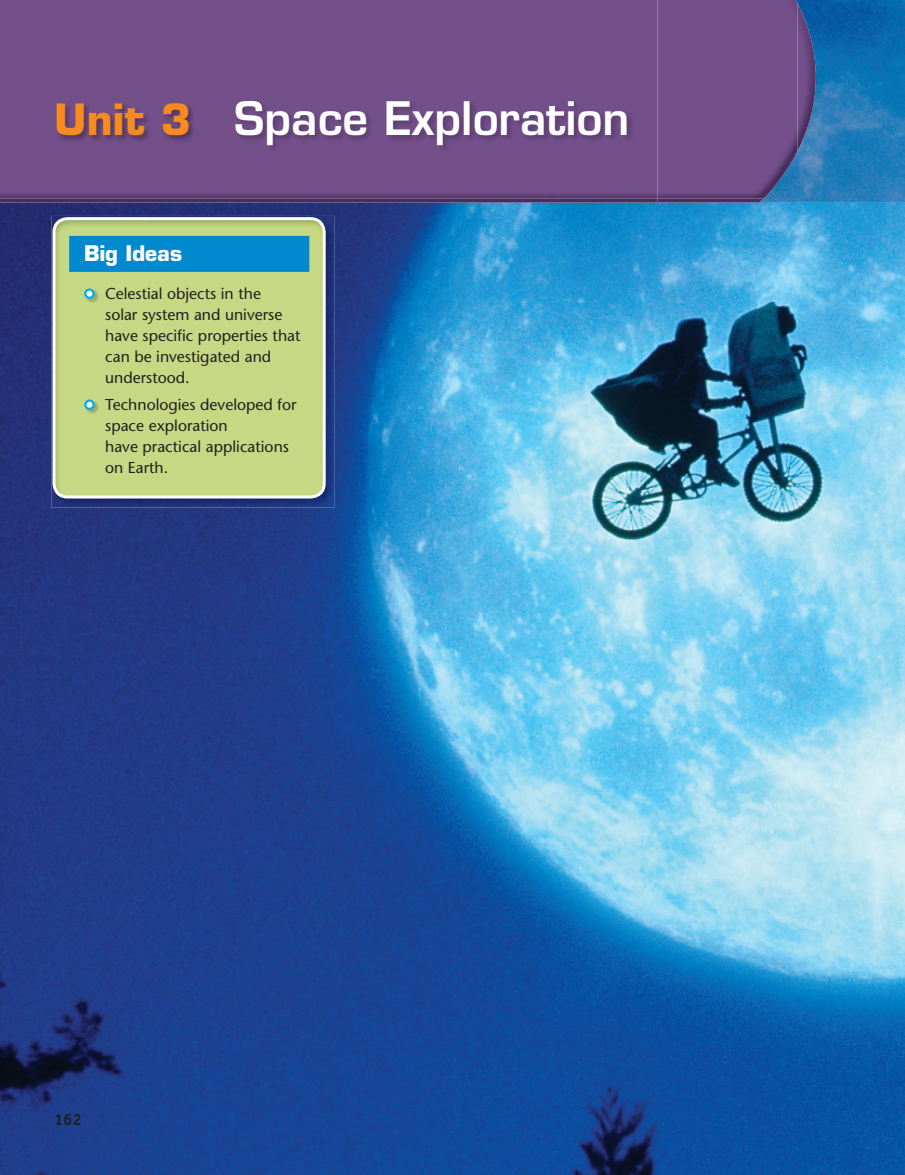
<style>
.page{position:relative;width:905px;height:1175px;background:#fff}
.page>*{position:absolute;margin:0;border:0;box-sizing:border-box;transform-origin:0 0}
.t1{font:600 45px "Eurostile";color:#fff}
.t2{font:700 21px "Eurostile";color:#fff}
.t3{font:700 16.5px "Officina Sans";color:#231f20}
.t4{font:15.75px/21px "Stone Sans";color:#231f20}
.s1{font-weight:700;font-size:42px;color:#f68b1f}
</style>
<div class="page">
<img style="left:0;top:202px;width:904px;height:972px">
<img style="left:797px;top:0;width:107px;height:202px">
<img style="left:0;top:198px;width:657px;height:4px">
<img style="left:657px;top:3px;width:158px;height:199px">
<div style="left:0;top:0;width:797px;height:198px;background:#74508b"></div>
<img style="left:51px;top:216px;width:284px;height:291px">
<div style="left:54px;top:219px;width:270px;height:278px;background:#c6d883"></div>
<div style="left:69px;top:236px;width:240px;height:36px;background:#0089cf"></div>
<svg style="left:86px;top:290px;width:13px;height:13px"></svg>
<svg style="left:85px;top:289px;width:9px;height:9px"></svg>
<div style="left:84px;top:288px;width:11px;height:11px;border:2px solid #00aeef;border-radius:50%"></div>
<svg style="left:86px;top:401px;width:13px;height:13px"></svg>
<svg style="left:85px;top:400px;width:9px;height:9px"></svg>
<div style="left:84px;top:399px;width:11px;height:11px;border:2px solid #00aeef;border-radius:50%"></div>
<div style="left:52px;top:217px;width:274px;height:281px;border:3px solid #fff;border-radius:14px"></div>
<img style="left:233px;top:99px;width:402px;height:54px">
<img style="left:54px;top:102px;width:142px;height:42px">
<p class="t1" style="left:54px;top:101px;width:577px"><span class="s1">Unit 3</span> Space Exploration</p>
<p class="t2" style="left:84px;top:246px;width:100px">Big Ideas</p>
<p class="t4" style="left:105px;top:284px;width:197px">Celestial objects in the<br>solar system and universe have specific properties that can be investigated and understood.</p>
<p class="t4" style="left:105px;top:395px;width:193px">Technologies developed for space exploration<br>have practical applications on Earth.</p>
<p class="t3" style="left:54px;top:1113px;width:29px">162</p>
</div>
